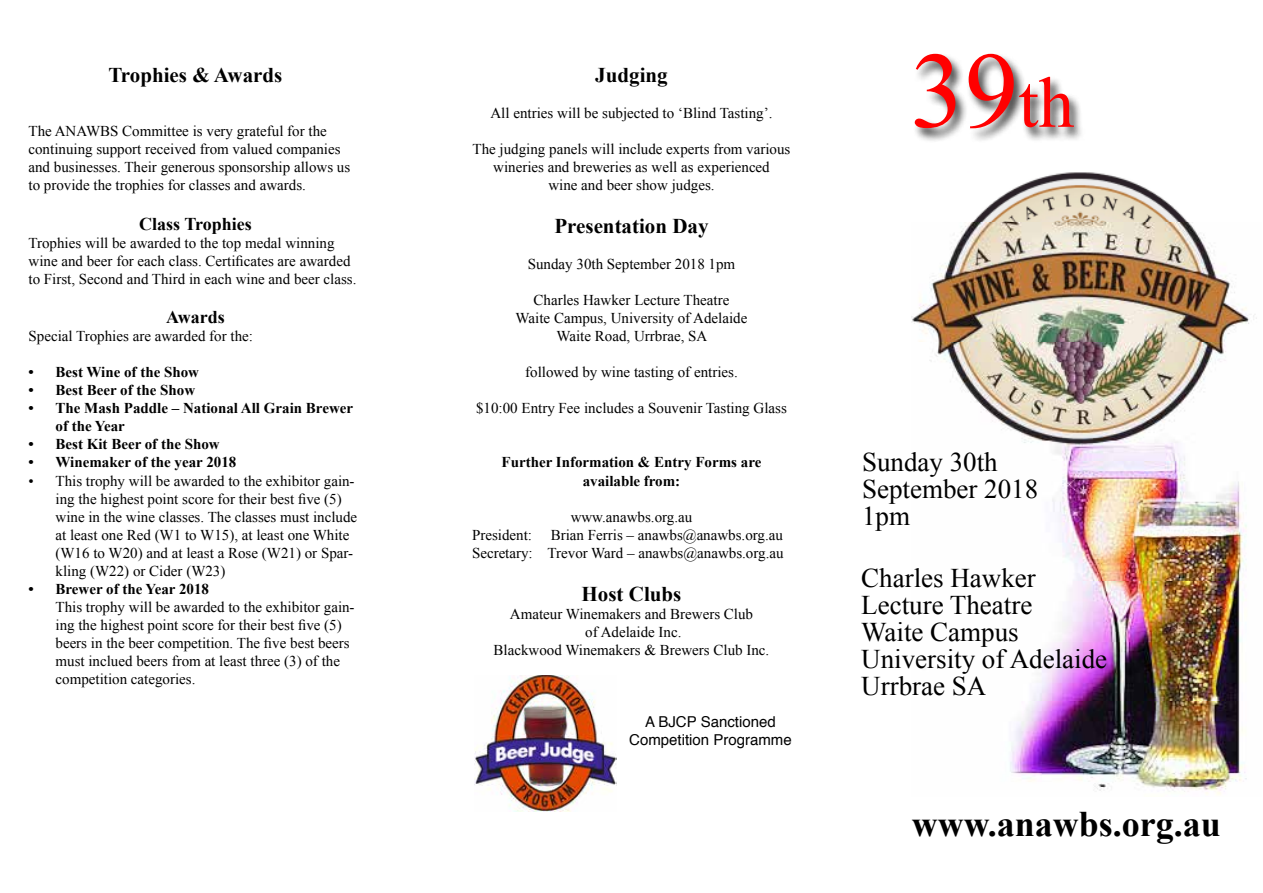
<style>
.page{position:relative;width:1263px;height:893px;background:#fff}
.page>*{position:absolute;margin:0;border:0;box-sizing:border-box;transform-origin:0 0}
.t1{font:108px "Times New Roman";color:#f00}
.t2{font:700 36px "Times New Roman";color:#000}
.t3{font:27px/27px "Times New Roman";color:#000}
.t4{font:700 21px "Times New Roman";color:#000}
.t5{font:700 18px "Times New Roman";color:#000}
.t6{font:15px/18px "Times New Roman";color:#000}
.t7{font:700 15px/18px "Times New Roman";color:#000;text-align:center}
.t8{font:15px/18px "Helvetica";color:#000;text-align:center}
.s1{font-size:72px}
</style>
<div class="page">
<img style="left:911px;top:172px;width:346px;height:623px">
<div style="left:912px;top:53px;width:174px;height:90px;background:#000;opacity:.75"></div>
<img style="left:475px;top:675px;width:142px;height:136px">
<h3 class="t4" style="left:109px;top:61px;width:175px">Trophies &amp; Awards</h3>
<p class="t6" style="left:28px;top:122px;width:323px">The ANAWBS Committee is very grateful for the continuing support received from valued companies and businesses. Their generous sponsorship allows us to provide the trophies for classes and awards.</p>
<p class="t5" style="left:139px;top:211px;width:114px">Class Trophies</p>
<p class="t6" style="left:28px;top:234px;width:329px">Trophies will be awarded to the top medal winning wine and beer for each class. Certificates are awarded to First, Second and Third in each wine and beer class.</p>
<p class="t5" style="left:166px;top:305px;width:60px">Awards</p>
<p class="t6" style="left:28px;top:327px;width:226px">Special Trophies are awarded for the:</p>
<p class="t7" style="left:28px;top:363px;width:172px">• Best Wine of the Show</p>
<p class="t7" style="left:28px;top:381px;width:168px">• Best Beer of the Show</p>
<p class="t7" style="left:56px;top:399px;width:299px;text-align:left;text-indent:-27px">• The Mash Paddle – National All Grain Brewer of the Year</p>
<p class="t7" style="left:28px;top:435px;width:193px">• Best Kit Beer of the Show</p>
<p class="t7" style="left:28px;top:453px;width:209px">• Winemaker of the year 2018</p>
<p class="t6" style="left:55px;top:471px;width:303px;text-indent:-27px">• This trophy will be awarded to the exhibitor gain&shy;ing the highest point score for their best five (5) wine in the wine classes. The classes must include at least one Red (W1 to W15), at least one White (W16 to W20) and at least a Rose (W21) or Spar&shy;kling (W22) or Cider (W23)</p>
<p class="t7" style="left:28px;top:579px;width:182px">• Brewer of the Year 2018</p>
<p class="t6" style="left:55px;top:597px;width:301px">This trophy will be awarded to the exhibitor gain&shy;ing the highest point score for their best five (5) beers in the beer competition. The five best beers must inclued beers from at least three (3) of the competition categories.</p>
<h3 class="t4" style="left:595px;top:61px;width:74px">Judging</h3>
<p class="t6" style="left:490px;top:104px;width:283px">All entries will be subjected to ‘Blind Tasting’.</p>
<p class="t6" style="left:472px;top:140px;width:319px;text-align:center">The judging panels will include experts from various wineries and breweries as well as experienced<br>wine and beer show judges.</p>
<h3 class="t4" style="left:554px;top:212px;width:156px">Presentation Day</h3>
<p class="t6" style="left:528px;top:255px;width:209px">Sunday 30th September 2018 1pm</p>
<p class="t6" style="left:516px;top:291px;width:233px;text-align:center">Charles Hawker Lecture Theatre<br>Waite Campus, University of Adelaide<br>Waite Road, Urrbrae, SA</p>
<p class="t6" style="left:525px;top:363px;width:214px">followed by wine tasting of entries.</p>
<p class="t6" style="left:476px;top:399px;width:312px">$10:00 Entry Fee includes a Souvenir Tasting Glass</p>
<p class="t7" style="left:502px;top:453px;width:261px">Further Information &amp; Entry Forms are available from:</p>
<p class="t6" style="left:571px;top:507px;width:123px">www.anawbs.org.au</p>
<p class="t6" style="left:472px;top:525px;width:61px">President:</p>
<p class="t6" style="left:472px;top:525px;width:313px;text-align:right">Brian Ferris – anawbs@anawbs.org.au<br>Secretary: Trevor Ward – anawbs@anawbs.org.au</p>
<h3 class="t4" style="left:582px;top:579px;width:101px">Host Clubs</h3>
<p class="t6" style="left:494px;top:604px;width:277px;text-align:center">Amateur Winemakers and Brewers Club<br>of Adelaide Inc.<br>Blackwood Winemakers &amp; Brewers Club Inc.</p>
<p class="t8" style="left:629px;top:713px;width:164px">A BJCP Sanctioned<br>Competition Programme</p>
<h1 class="t1" style="left:910px;top:18px;width:166px">39<span class="s1">th</span></h1>
<h3 class="t3" style="left:862px;top:448px;width:178px">Sunday 30th<br>September 2018<br>1pm</h3>
<h3 class="t3" style="left:861px;top:564px;width:247px">Charles Hawker<br>Lecture Theatre<br>Waite Campus<br>University of Adelaide<br>Urrbrae SA</h3>
<h2 class="t2" style="left:912px;top:799px;width:311px">www.anawbs.org.au</h2>
</div>
